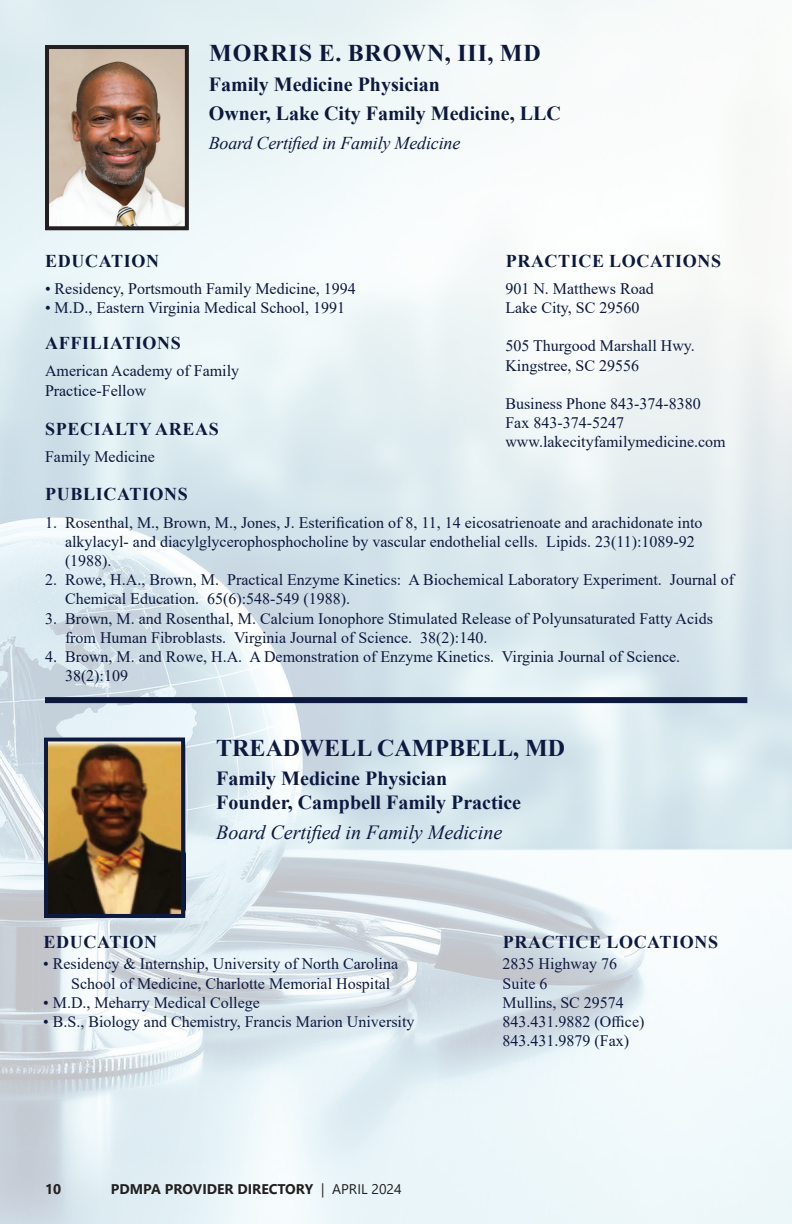
<style>
.page{position:relative;width:792px;height:1224px;background:#fff}
.page>*{position:absolute;margin:0;border:0;box-sizing:border-box;transform-origin:0 0}
.t1{font:700 24px "Times New Roman";color:#0e193f}
.t2{font:700 24px "Times New Roman";letter-spacing:.035em;color:#0d183d}
.t3{font:700 20px/29.6px "Times New Roman";color:#0d183d}
.t4{font:700 20px/24px "Times New Roman";color:#0e193f}
.t5{font:italic 20px "Times New Roman";color:#0e193f}
.t6{font:700 18px "Times New Roman";letter-spacing:.035em;color:#0d183d}
.t7{font:italic 18px "Times New Roman";letter-spacing:-.01em;color:#0d183d}
.t8{font:700 18px "Times New Roman";letter-spacing:.035em;color:#0e193f}
.t9{font:16px/19.2px "Times New Roman";color:#0d183d}
.t10{font:16px/19.2px "Times New Roman";color:#0e193f}
.t11{font:700 14px "Segoe UI";color:#231f20}
.s1{font-weight:400}
</style>
<div class="page">
<img style="left:0;top:0;width:792px;height:1224px">
<img style="left:49px;top:742px;width:131px;height:171px">
<div style="left:44px;top:737px;width:141px;height:181px;border:4px solid #0e193f"></div>
<img style="left:43px;top:43px;width:148px;height:189px">
<svg style="left:45px;top:697px;width:702px;height:6px;background:#101b40"></svg>
<h1 class="t2" style="left:209px;top:36px;width:333px">MORRIS E. BROWN, III, MD</h1>
<p class="t3" style="left:209px;top:69px;width:354px">Family Medicine Physician<br>Owner, Lake City Family Medicine, LLC</p>
<p class="t7" style="left:209px;top:130px;width:253px">Board Certified in Family Medicine</p>
<p class="t6" style="left:45px;top:248px;width:115px">EDUCATION</p>
<p class="t6" style="left:506px;top:248px;width:217px">PRACTICE LOCATIONS</p>
<p class="t9" style="left:45px;top:278px;width:312px">• Residency, Portsmouth Family Medicine, 1994</p>
<p class="t9" style="left:45px;top:297px;width:302px">• M.D., Eastern Virginia Medical School, 1991</p>
<p class="t9" style="left:505px;top:278px;width:150px">901 N. Matthews Road<br>Lake City, SC 29560</p>
<p class="t9" style="left:505px;top:336px;width:191px">505 Thurgood Marshall Hwy.<br>Kingstree, SC 29556</p>
<p class="t9" style="left:505px;top:393px;width:222px">Business Phone 843-374-8380<br>Fax 843-374-5247 www.lakecityfamilymedicine.com</p>
<p class="t6" style="left:45px;top:330px;width:137px">AFFILIATIONS</p>
<p class="t9" style="left:45px;top:361px;width:196px">American Academy of Family<br>Practice-Fellow</p>
<p class="t6" style="left:45px;top:416px;width:175px">SPECIALTY AREAS</p>
<p class="t9" style="left:45px;top:447px;width:111px">Family Medicine</p>
<p class="t6" style="left:45px;top:481px;width:144px">PUBLICATIONS</p>
<p class="t9" style="left:65px;top:512px;width:639px;text-indent:-20px">1. Rosenthal, M., Brown, M., Jones, J. Esterification of 8, 11, 14 eicosatrienoate and arachidonate into alkylacyl- and diacylglycerophosphocholine by vascular endothelial cells. Lipids. 23(11):1089-92 (1988).</p>
<p class="t9" style="left:65px;top:570px;width:671px;text-indent:-20px">2. Rowe, H.A., Brown, M. Practical Enzyme Kinetics: A Biochemical Laboratory Experiment. Journal of<br>Chemical Education. 65(6):548-549 (1988).</p>
<p class="t9" style="left:65px;top:608px;width:649px;text-indent:-20px">3. Brown, M. and Rosenthal, M. Calcium Ionophore Stimulated Release of Polyunsaturated Fatty Acids from Human Fibroblasts. Virginia Journal of Science. 38(2):140.</p>
<p class="t9" style="left:65px;top:646px;width:617px;text-indent:-20px">4. Brown, M. and Rowe, H.A. A Demonstration of Enzyme Kinetics. Virginia Journal of Science.<br>38(2):109</p>
<h1 class="t1" style="left:216px;top:730px;width:350px">TREADWELL CAMPBELL, MD</h1>
<p class="t4" style="left:216px;top:766px;width:306px">Family Medicine Physician<br>Founder, Campbell Family Practice</p>
<p class="t5" style="left:216px;top:819px;width:287px">Board Certified in Family Medicine</p>
<p class="t8" style="left:44px;top:929px;width:115px">EDUCATION</p>
<p class="t8" style="left:503px;top:929px;width:217px">PRACTICE LOCATIONS</p>
<p class="t10" style="left:71px;top:954px;width:328px;text-indent:-28px">• Residency &amp; Internship, University of North Carolina<br>School of Medicine, Charlotte Memorial Hospital</p>
<p class="t10" style="left:43px;top:992px;width:218px">• M.D., Meharry Medical College</p>
<p class="t10" style="left:43px;top:1012px;width:373px">• B.S., Biology and Chemistry, Francis Marion University</p>
<p class="t10" style="left:503px;top:954px;width:143px">2835 Highway 76<br>Suite 6<br>Mullins, SC 29574<br>843.431.9882 (Office)<br>843.431.9879 (Fax)</p>
<p class="t11" style="left:45px;top:1176px;width:18px">10</p>
<p class="t11" style="left:111px;top:1176px;width:292px">PDMPA PROVIDER DIRECTORY <span class="s1">| APRIL 2024</span></p>
</div>
